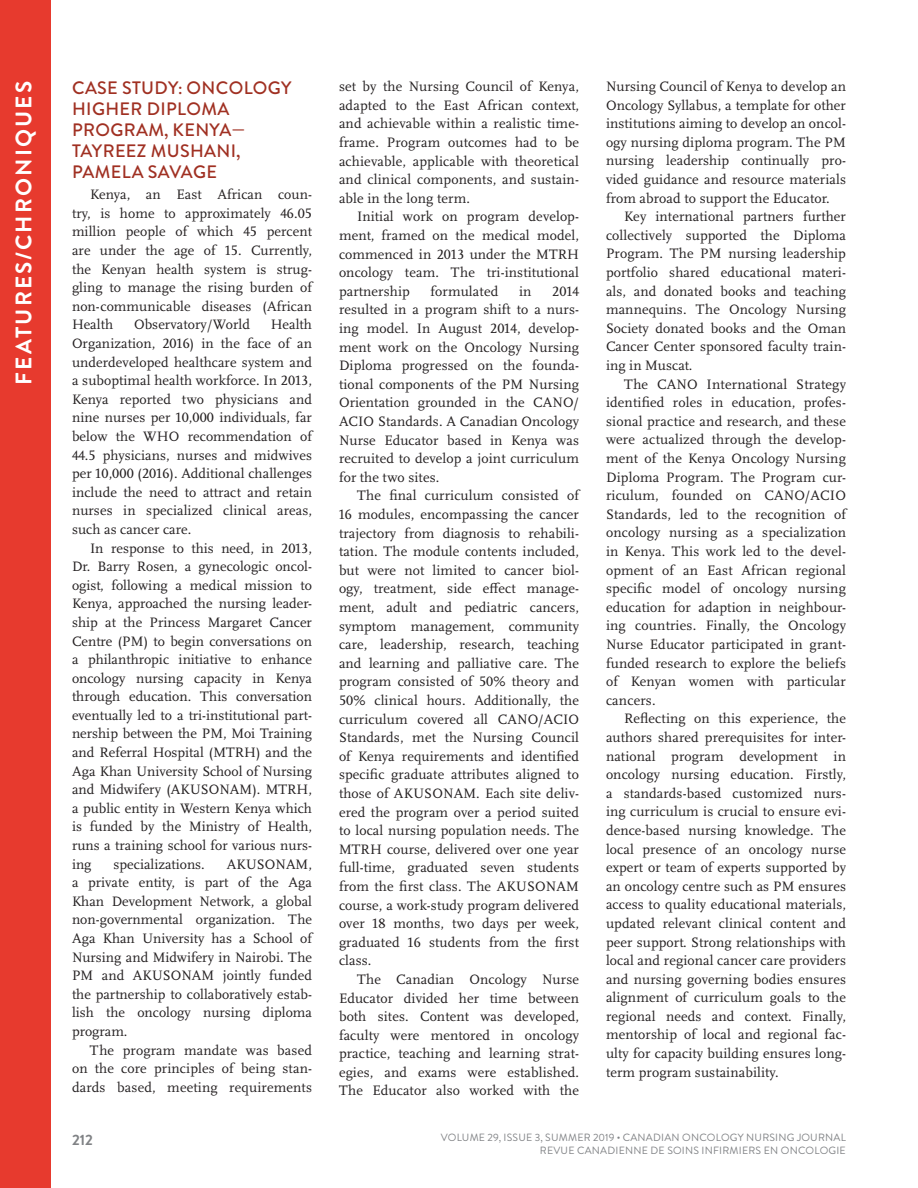
<style>
.page{position:relative;width:918px;height:1188px;background:#fff}
.page>*{position:absolute;margin:0;border:0;box-sizing:border-box;transform-origin:0 0}
.t1{font:700 22.5px "Brandon Grotesque";letter-spacing:.095em;color:#fff}
.t2{font:500 18px/21px "Brandon Grotesque";letter-spacing:.02em;color:#a03022}
.t3{font:700 15px "Brandon Grotesque";color:#808285}
.t4{font:14.25px/18.6px "Scala Pro";letter-spacing:.005em;color:#231f20;text-align:justify}
.t5{font:10.5px/12.6px "Brandon Grotesque";letter-spacing:.02em;color:#808285;text-align:right}
</style>
<div class="page">
<div style="left:0;top:0;width:51px;height:1188px;background:#e73a2e"></div>
<h1 class="t1" style="left:8px;top:385px;width:302px;rotate:-90deg">FEATURES/Chroniques</h1>
<p class="t2" style="left:72px;top:77px;width:61px">CASE STU</p>
<p class="t2" style="left:72px;top:77px;width:221px;text-indent:83px">DY: ONCOLOGY<br>HIGHER DI PLOMA<br>PROGRAM, KENYA—<br>TAYREE</p>
<p class="t2" style="left:72px;top:140px;width:170px;text-indent:65px">Z MUSHANI,<br>PAMELA SAVAGE</p>
<p class="t4" style="left:72px;top:185px;width:242px;text-indent:18px">Kenya, an East African coun&shy;try, is home to approximately 46.05 million people of which 45 percent are under the age of 15. Currently, the Kenyan health system is strug&shy;gling to manage the rising burden of non-communicable diseases (African Health</p>
<p class="t4" style="left:72px;top:316px;width:242px;text-indent:199px">Health Organization, 2016) in the face of an underdeveloped healthcare system and a suboptimal health workforce. In 2013, Kenya reported two physicians and nine nurses per 10,000 individuals, far below the WHO recommendation of 44.5 physicians, nurses and midwives per 10,000 (2016). Additional challenges include the need to attract and retain nurses in specialized clinical areas, such as cancer care.</p>
<p class="t4" style="left:72px;top:539px;width:242px;text-indent:18px">In response to this need, in 2013, Dr. Barry Rosen, a gynecologic oncol&shy;ogist, following a medical mission to Kenya, approached the nursing leader&shy;ship at the Princess Margaret Cancer Centre (PM) to begin conversations on a philanthropic initiative to enhance oncology nursing capacity in Kenya through education. This conversation eventually led to a tri-institutional part&shy;nership between the PM, Moi Training and Referral Hospital (MTRH) and the Aga Khan University School of Nursing and Midwifery (AKUSONAM). MTRH, a public entity in Western Kenya which is funded by the Ministry of Health, runs a training school for various nurs&shy;ing</p>
<p class="t4" style="left:134px;top:316px;width:117px">Observatory/World</p>
<p class="t4" style="left:114px;top:855px;width:93px">specializations.</p>
<p class="t4" style="left:72px;top:855px;width:242px;text-indent:155px">AKUSONAM, a private entity, is part of the Aga Khan Development Network, a global non-governmental organization. The Aga Khan University has a School of Nursing and Midwifery in Nairobi. The PM and AKUSONAM jointly funded the partnership to collaboratively estab&shy;lish the oncology nursing diploma program.</p>
<p class="t4" style="left:72px;top:1041px;width:242px;text-indent:18px">The program mandate was based on the core principles of being stan&shy;dards based, meeting requirements</p>
<p class="t4" style="left:339px;top:78px;width:242px">set by the Nursing Council of Kenya, adapted to the East African context, and achievable within a realistic time&shy;frame. Program outcomes had to be achievable, applicable with theoretical and clinical components, and sustain&shy;able in the long term.</p>
<p class="t4" style="left:339px;top:208px;width:242px;text-indent:18px">Initial work on program develop&shy;ment, framed on the medical model, commenced in 2013 under the MTRH oncology team. The tri-institutional partnership</p>
<p class="t4" style="left:431px;top:282px;width:69px">formulated</p>
<p class="t4" style="left:519px;top:282px;width:14px">in</p>
<p class="t4" style="left:339px;top:282px;width:242px;text-indent:213px">2014 resulted in a program shift to a nurs&shy;ing model. In August 2014, develop&shy;ment work on the Oncology Nursing Diploma progressed on the founda&shy;tional components of the PM Nursing Orientation grounded in the CANO/ ACIO Standards. A Canadian Oncology Nurse Educator based in Kenya was recruited to develop a joint curriculum for the two sites.</p>
<p class="t4" style="left:339px;top:487px;width:242px;text-indent:18px">The final curriculum consisted of 16 modules, encompassing the cancer trajectory from diagnosis to rehabili&shy;tation. The module contents included, but were not limited to cancer biol&shy;ogy, treatment, side effect manage&shy;ment, adult and pediatric cancers, symptom management, community care, leadership, research, teaching and learning and palliative care. The program consisted of 50% theory and 50% clinical hours. Additionally, the curriculum covered all CANO/ACIO Standards, met the Nursing Council of Kenya requirements and identified specific graduate attributes aligned to those of AKUSONAM. Each site deliv&shy;ered the program over a period suited to local nursing population needs. The MTRH course, delivered over one year full-time, graduated seven students from the first class. The AKUSONAM course, a work-study program delivered over 18 months, two days per week, graduated 16 students from the first class.</p>
<p class="t4" style="left:339px;top:970px;width:242px;text-indent:18px">The Canadian Oncology Nurse Educator divided her time between both sites. Content was developed, faculty were mentored in oncology practice, teaching and learning strat&shy;egies, and exams were established.<br>The Educator also worked with the</p>
<p class="t4" style="left:606px;top:77px;width:242px">Nursing Council of Kenya to develop an Oncology Syllabus, a template for other institutions aiming to develop an oncol&shy;ogy nursing diploma program. The PM nursing leadership continually pro&shy;vided guidance and resource materials from abroad to support the Educator.</p>
<p class="t4" style="left:606px;top:207px;width:242px;text-indent:18px">Key international partners further collectively supported the Diploma Program. The PM nursing leadership portfolio shared educational materi&shy;als, and donated books and teaching mannequins. The Oncology Nursing Society donated books and the Oman Cancer Center sponsored faculty train&shy;ing in Muscat.</p>
<p class="t4" style="left:606px;top:375px;width:242px;text-indent:18px">The CANO International Strategy identified roles in education, profes&shy;sional practice and research, and these were actualized through the develop&shy;ment of the Kenya Oncology Nursing Diploma Program. The Program cur&shy;riculum, founded on CANO/ACIO Standards, led to the recognition of oncology nursing as a specialization in Kenya. This work led to the devel&shy;opment of an East African regional specific model of oncology nursing education for adaption in neighbour&shy;ing countries. Finally, the Oncology Nurse Educator participated in grant&shy;funded research to explore the beliefs of Kenyan women with particular cancers.</p>
<p class="t4" style="left:606px;top:710px;width:242px;text-indent:18px">Reflecting on this experience, the authors shared prerequisites for inter&shy;national program development in oncology nursing education. Firstly, a standards-based customized nurs&shy;ing curriculum is crucial to ensure evi&shy;dence-based nursing knowledge. The local presence of an oncology nurse expert or team of experts supported by an oncology centre such as PM ensures access to quality educational materials, updated relevant clinical content and peer support. Strong relationships with local and regional cancer care providers and nursing governing bodies ensures alignment of curriculum goals to the regional needs and context. Finally, mentorship of local and regional fac&shy;ulty for capacity building ensures long&shy;term program sustainability.</p>
<p class="t3" style="left:72px;top:1129px;width:22px">212</p>
<p class="t5" style="left:441px;top:1132px;width:407px">VOLUME 29, ISSUE 3, SUMMER 2019 • CANADIAN ONCOLOGY N URSI NG JOURNAL<br>REVUE CANADI ENNE DE SOI NS I NFI RMI ERS EN ONCOLOGI E</p>
</div>
